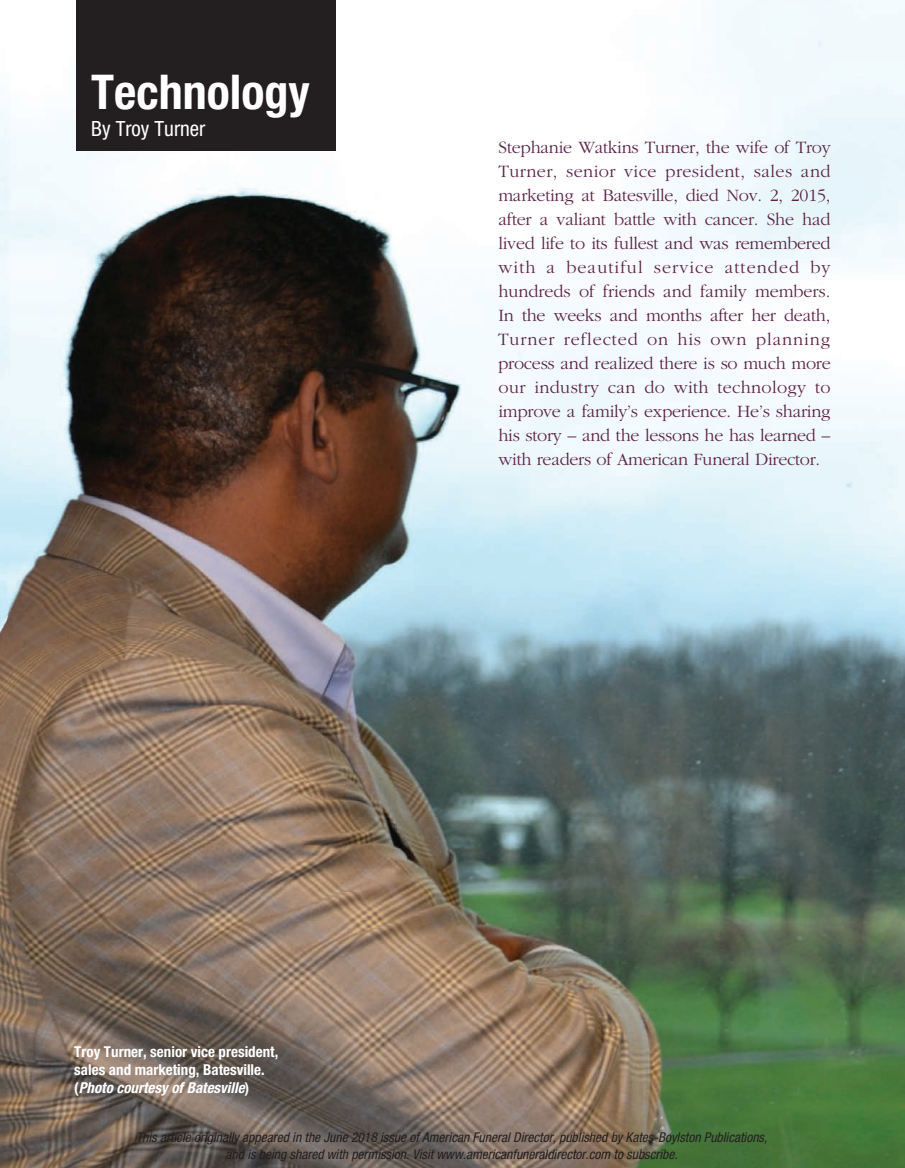
<style>
.page{position:relative;width:905px;height:1168px;background:#fff}
.page>*{position:absolute;margin:0;border:0;box-sizing:border-box;transform-origin:0 0}
.t1{font:700 condensed 48px "Helvetica Neue LT Std";color:#fff}
.t2{font:condensed 21px "Helvetica Neue LT Std";color:#fff}
.t3{font:300 18px/24px "ITC Garamond Std";letter-spacing:-.015em;color:#5b2446;text-align:justify}
.t4{font:700 condensed 15px/18px "Helvetica Neue LT Std";color:#fff}
.t5{font:italic condensed 13.5px/16.2px "Helvetica Neue LT Std";color:#231f20;text-align:center}
.s1{font-style:italic}
</style>
<div class="page">
<img style="left:0;top:0;width:904px;height:1168px">
<div style="left:76px;top:0;width:259px;height:151px;background:#231f20"></div>
<h1 class="t1" style="left:91px;top:75px;width:220px">Technology</h1>
<p class="t2" style="left:91px;top:121px;width:116px">By Troy Turner</p>
<p class="t3" style="left:498px;top:137px;width:334px">Stephanie Watkins Turner, the wife of Troy Turner, senior vice president, sales and marketing at Batesville, died Nov. 2, 2015, after a valiant battle with cancer. She had lived life to its fullest and was remembered with a beautiful service attended by hundreds of friends and family members.<br>In the weeks and months after her death, Turner reflected on his own planning process and realized there is so much more our industry can do with technology to improve a family’s experience. He’s sharing his story – and the lessons he has learned – with readers of American Funeral Director.</p>
<p class="t4" style="left:74px;top:1044px;width:205px">Troy Turner, senior vice president, sales and marketing, Batesville. (<span class="s1">Photo courtesy of Batesville</span>)</p>
<p class="t5" style="left:136px;top:1130px;width:633px">This article originally appeared in the June 2018 issue of American Funeral Director, published by Kates-Boylston Publications, and is being shared with permission. Visit www.americanfuneraldirector.com to subscribe.</p>
</div>
